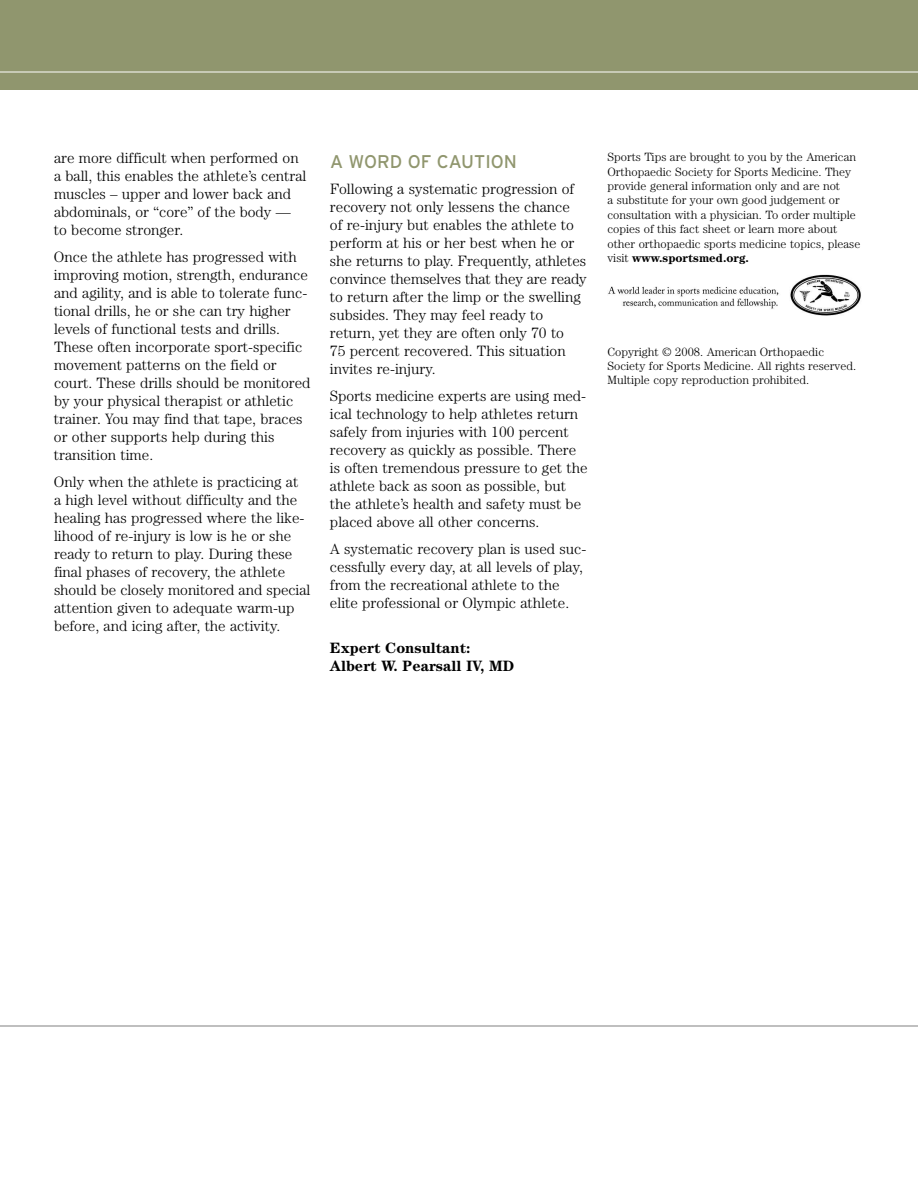
<style>
.page{position:relative;width:918px;height:1188px;background:#fff}
.page>*{position:absolute;margin:0;border:0;box-sizing:border-box;transform-origin:0 0}
.t1{font:18.3px "Interstate";color:#90966e}
.t2{font:300 15px/18px "Century";color:#000}
.t3{font:700 15px/18px "Century";color:#000}
.t4{font:300 12px/14.4px "Century";color:#000}
.s1{font-weight:700}
</style>
<div class="page">
<div style="left:0;top:0;width:918px;height:90px;background:#90966e"></div>
<hr style="left:0;top:72px;width:918px;height:1px;background:#fff">
<hr style="left:0;top:1026px;width:918px;height:1px;background:#808080">
<img style="left:608px;top:274px;width:253px;height:42px">
<p class="t2" style="left:54px;top:150px;width:254px">are more difficult when performed on a ball, this enables the athlete’s central muscles – upper and lower back and abdominals, or “core” of the body — to become stronger.</p>
<p class="t2" style="left:54px;top:249px;width:258px">Once the athlete has progressed with improving motion, strength, endurance and agility, and is able to tolerate func&shy;tional drills, he or she can try higher levels of functional tests and drills.<br>These often incorporate sport-specific movement patterns on the field or court. These drills should be monitored by your physical therapist or athletic trainer. You may find that tape, braces or other supports help during this transition time.</p>
<p class="t2" style="left:54px;top:474px;width:258px">Only when the athlete is practicing at<br>a high level without difficulty and the healing has progressed where the like&shy;lihood of re-injury is low is he or she ready to return to play. During these final phases of recovery, the athlete should be closely monitored and special attention given to adequate warm-up before, and icing after, the activity.</p>
<p class="t1" style="left:330px;top:151px;width:189px">A WORD OF CAUTION</p>
<p class="t2" style="left:330px;top:181px;width:258px">Following a systematic progression of recovery not only lessens the chance<br>of re-injury but enables the athlete to perform at his or her best when he or she returns to play. Frequently, athletes convince themselves that they are ready to return after the limp or the swelling subsides. They may feel ready to return, yet they are often only 70 to<br>75 percent recovered. This situation invites re-injury.</p>
<p class="t2" style="left:330px;top:388px;width:259px">Sports medicine experts are using med&shy;ical technology to help athletes return safely from injuries with 100 percent recovery as quickly as possible. There is often tremendous pressure to get the athlete back as soon as possible, but the athlete’s health and safety must be placed above all other concerns.</p>
<p class="t2" style="left:330px;top:541px;width:258px">A systematic recovery plan is used suc&shy;cessfully every day, at all levels of play, from the recreational athlete to the elite professional or Olympic athlete.</p>
<p class="t3" style="left:330px;top:640px;width:186px">Expert Consultant:<br>Albert W. Pearsall IV, MD</p>
<p class="t4" style="left:607px;top:151px;width:254px">Sports Tips are brought to you by the American Orthopaedic Society for Sports Medicine. They provide general information only and are not<br>a substitute for your own good judgement or consultation with a physician. To order multiple copies of this fact sheet or learn more about other orthopaedic sports medicine topics, please visit <span class="s1">www.sportsmed.org.</span></p>
<p class="t4" style="left:607px;top:345px;width:250px">Copyright © 2008. American Orthopaedic<br>Society for Sports Medicine. All rights reserved.<br>Multiple copy reproduction prohibited.</p>
</div>
